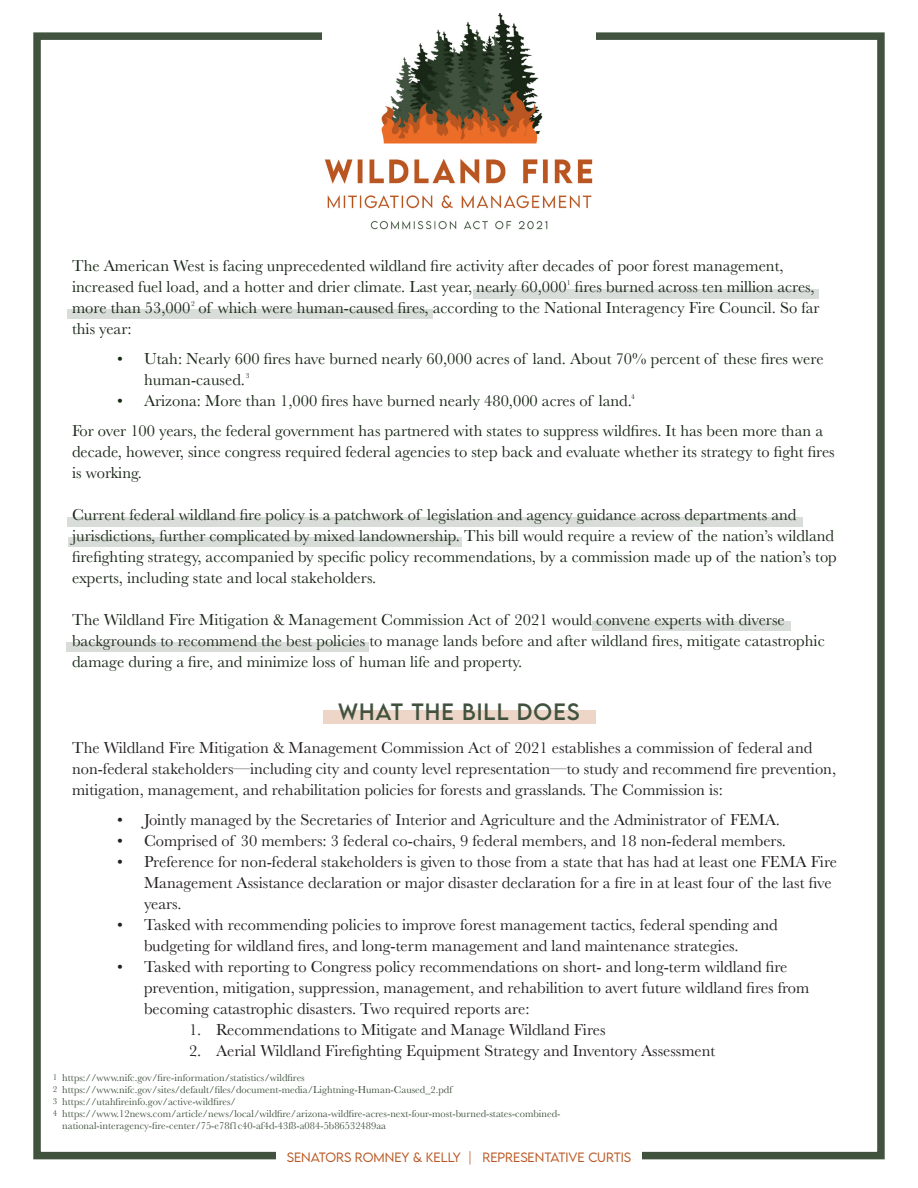
<style>
.page{position:relative;width:918px;height:1188px;background:#fff}
.page>*{position:absolute;margin:0;border:0;box-sizing:border-box;transform-origin:0 0}
.t1{font:21px "LEMONMILK";letter-spacing:.05em;color:#41533f}
.t2{font:16.5px/21px "Baskerville";color:#192717}
.t3{font:16.5px/21px "Baskerville";color:#231f20}
.t4{font:300 12px "LEMONMILK";color:#b95621}
.t5{font:10.5px "Baskerville";color:#41533f}
.t6{font:9px "Baskerville";color:#41533f}
.t7{font:7.5px "Baskerville";color:#231f20}
</style>
<div class="page">
<div style="left:33px;top:32px;width:852px;height:1127px;border:8px solid #41533f"></div>
<div style="left:473px;top:290px;width:345px;height:9px;background:#d9ddd9"></div>
<div style="left:67px;top:310px;width:365px;height:9px;background:#d9ddd9"></div>
<div style="left:276px;top:1144px;width:366px;height:27px;background:#fff"></div>
<div style="left:323px;top:710px;width:272px;height:14px;background:#edd5c8"></div>
<div style="left:68px;top:537px;width:394px;height:9px;background:#d9ddd9"></div>
<div style="left:68px;top:517px;width:735px;height:10px;background:#d9ddd9"></div>
<div style="left:592px;top:621px;width:199px;height:9px;background:#d9ddd9"></div>
<div style="left:67px;top:642px;width:302px;height:10px;background:#d9ddd9"></div>
<img style="left:323px;top:13px;width:272px;height:217px">
<p class="t2" style="left:72px;top:256px;width:749px">The American West is facing unprecedented wildland fire activity after decades of poor forest management, increased fuel load, and a hotter and drier climate. Last year, nearly 60,000 fires burned across ten million acres, more than 53,000 of which were human-caused fires, according to the National Interagency Fire Council. So far this year:</p>
<p class="t2" style="left:144px;top:349px;width:681px;text-indent:-27px">• Utah: Nearly 600 fires have burned nearly 60,000 acres of land. About 70% percent of these fires were human-caused.</p>
<p class="t2" style="left:117px;top:391px;width:516px">• Arizona: More than 1,000 fires have burned nearly 480,000 acres of land.</p>
<p class="t2" style="left:72px;top:421px;width:764px">For over 100 years, the federal government has partnered with states to suppress wildfires. It has been more than a decade, however, since congress required federal agencies to step back and evaluate whether its strategy to fight fires is working.</p>
<p class="t2" style="left:72px;top:505px;width:766px">Current federal wildland fire policy is a patchwork of legislation and agency guidance across departments and jurisdictions, further complicated by mixed landownership. This bill would require a review of the nation’s wildland firefighting strategy, accompanied by specific policy recommendations, by a commission made up of the nation’s top experts, including state and local stakeholders.</p>
<p class="t2" style="left:72px;top:610px;width:754px">The Wildland Fire Mitigation &amp; Management Commission Act of 2021 would convene experts with diverse backgrounds to recommend the best policies to manage lands before and after wildland fires, mitigate catastrophic damage during a fire, and minimize loss of human life and property.</p>
<p class="t7" style="left:567px;top:278px;width:5px">1</p>
<p class="t7" style="left:191px;top:298px;width:5px">2</p>
<p class="t7" style="left:246px;top:371px;width:5px">3</p>
<p class="t7" style="left:631px;top:392px;width:5px">4</p>
<p class="t1" style="left:338px;top:698px;width:243px">WHAT THE BILL DOES</p>
<p class="t3" style="left:72px;top:738px;width:766px">The Wildland Fire Mitigation &amp; Management Commission Act of 2021 establishes a commission of federal and non-federal stakeholders—including city and county level representation—to study and recommend fire prevention, mitigation, management, and rehabilitation policies for forests and grasslands. The Commission is:</p>
<p class="t3" style="left:117px;top:810px;width:665px">• Jointly managed by the Secretaries of Interior and Agriculture and the Administrator of FEMA.</p>
<p class="t3" style="left:117px;top:831px;width:671px">• Comprised of 30 members: 3 federal co-chairs, 9 federal members, and 18 non-federal members.</p>
<p class="t3" style="left:144px;top:852px;width:695px;text-indent:-27px">• Preference for non-federal stakeholders is given to those from a state that has had at least one FEMA Fire<br>Management Assistance declaration or major disaster declaration for a fire in at least four of the last five years.</p>
<p class="t3" style="left:144px;top:915px;width:635px;text-indent:-27px">• Tasked with recommending policies to improve forest management tactics, federal spending and budgeting for wildland fires, and long-term management and land maintenance strategies.</p>
<p class="t3" style="left:144px;top:957px;width:667px;text-indent:-27px">• Tasked with reporting to Congress policy recommendations on short- and long-term wildland fire prevention, mitigation, suppression, management, and rehabilition to avert future wildland fires from becoming catastrophic disasters. Two required reports are:</p>
<p class="t3" style="left:189px;top:1020px;width:418px">1. Recommendations to Mitigate and Manage Wildland Fires</p>
<p class="t3" style="left:189px;top:1041px;width:528px">2. Aerial Wildland Firefighting Equipment Strategy and Inventory Assessment</p>
<p class="t6" style="left:53px;top:1071px;width:6px">1</p>
<p class="t6" style="left:53px;top:1083px;width:6px">2</p>
<p class="t6" style="left:53px;top:1095px;width:6px">3</p>
<p class="t6" style="left:53px;top:1107px;width:6px">4</p>
<p class="t5" style="left:62px;top:1071px;width:244px">https://www.nifc.gov/fire-information/statistics/wildfires</p>
<p class="t5" style="left:62px;top:1083px;width:391px">https://www.nifc.gov/sites/default/files/document-media/Lightning-Human-Caused_2.pdf</p>
<p class="t5" style="left:62px;top:1095px;width:175px">https://utahfireinfo.gov/active-wildfires/</p>
<p class="t5" style="left:62px;top:1107px;width:500px">https://www.12news.com/article/news/local/wildfire/arizona-wildfire-acres-next-four-most-burned-states-combined-</p>
<p class="t5" style="left:62px;top:1119px;width:325px">national-interagency-fire-center/75-e78f1c40-af4d-43f8-a084-5b86532489aa</p>
<p class="t4" style="left:287px;top:1149px;width:345px">SENATORS ROMNEY &amp; KELLY | REPRESENTATIVE CURTIS</p>
</div>
